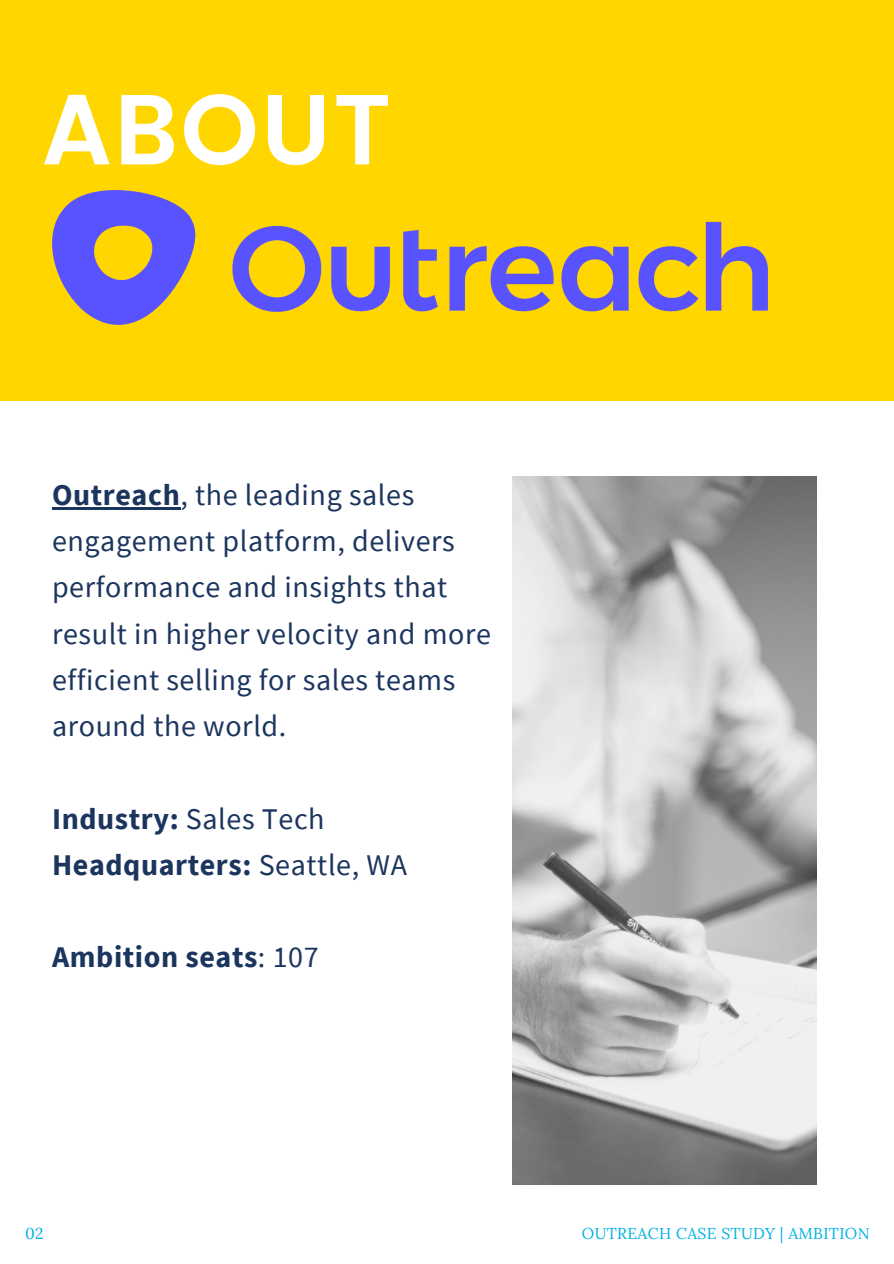
<style>
.page{position:relative;width:894px;height:1264px;background:#fff}
.page>*{position:absolute;margin:0;border:0;box-sizing:border-box;transform-origin:0 0}
.t1{font:600 99.3px "Poppins";letter-spacing:.02em;color:#fff}
.t2{font:30px/46.2px "Source Sans Pro";letter-spacing:.02em;color:#1c355e}
.t3{font:700 30px "Source Sans Pro";letter-spacing:.02em;color:#1c355e}
.t4{font:15.75px "Lora";letter-spacing:.02em;color:#00b2e3}
.s1{font-weight:700}
.s2{font-weight:400}
</style>
<div class="page">
<div style="left:0;top:0;width:893px;height:400px;background:#ffd600"></div>
<img style="left:512px;top:477px;width:303px;height:707px">
<img style="left:52px;top:191px;width:715px;height:134px">
<hr style="left:52px;top:507px;width:128px;height:3px;background:#1c355e">
<p class="t1" style="left:42px;top:72px;width:351px">ABOUT</p>
<p class="t2" style="left:52px;top:471px;width:440px"><span class="s1">Outreach</span>, the leading sales engagement platform, delivers performance and insights that result in higher velocity and more efficient selling for sales teams around the world.</p>
<p class="t3" style="left:52px;top:799px;width:274px">Industry: <span class="s2">Sales Tech</span></p>
<p class="t3" style="left:52px;top:845px;width:356px">Headquarters: <span class="s2">Seattle, WA</span></p>
<p class="t3" style="left:52px;top:937px;width:268px">Ambition seats<span class="s2">: 107</span></p>
<p class="t4" style="left:25px;top:1222px;width:20px">02</p>
<p class="t4" style="left:581px;top:1222px;width:289px">OUTREACH CASE STUDY | AMBITION</p>
</div>
